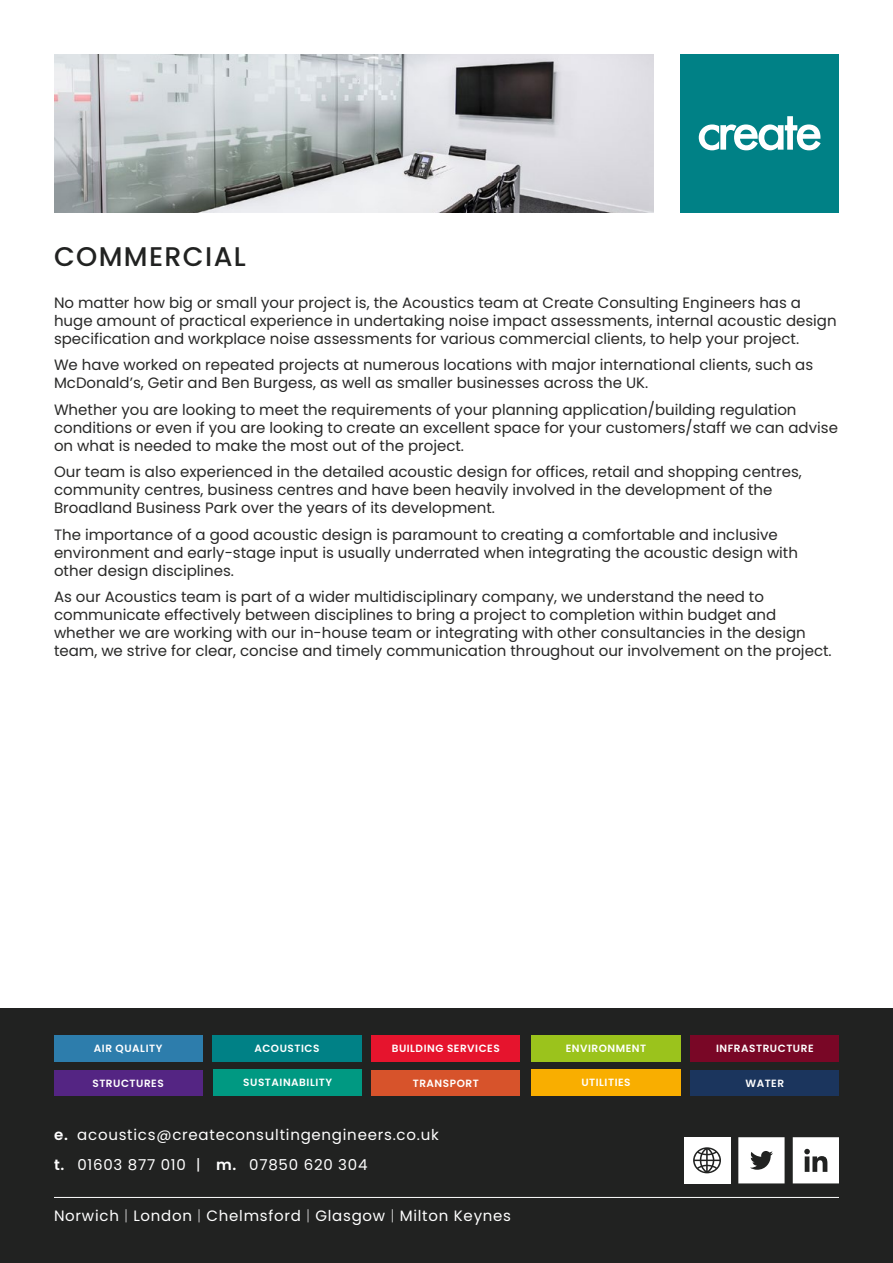
<style>
.page{position:relative;width:893px;height:1263px;background:#fff}
.page>*{position:absolute;margin:0;border:0;box-sizing:border-box;transform-origin:0 0}
.t1{font:500 27px "Poppins";letter-spacing:.05em;color:#212221}
.t2{font:15px/18px "Poppins";color:#282827}
.t3{font:15px/30px "Poppins";letter-spacing:.05em;color:#fff}
.t4{font:600 10.5px "Poppins";letter-spacing:.05em;color:#fff}
.s1{font-weight:600}
.s2{font-weight:200}
</style>
<div class="page">
<div style="left:0;top:1009px;width:893px;height:254px;background:#212221"></div>
<svg style="left:793px;top:1137px;width:46px;height:46px;background:#e2e2e2"></svg>
<hr style="left:54px;top:1197px;width:785px;height:1px;background:#fff">
<div style="left:531px;top:1035px;width:150px;height:27px;background:#9bc31c"></div>
<div style="left:212px;top:1035px;width:150px;height:27px;background:#008186"></div>
<div style="left:372px;top:1035px;width:148px;height:27px;background:#e6142d"></div>
<div style="left:54px;top:1035px;width:148px;height:27px;background:#2d7dac"></div>
<div style="left:691px;top:1035px;width:148px;height:27px;background:#790726"></div>
<div style="left:214px;top:1070px;width:148px;height:26px;background:#009982"></div>
<div style="left:54px;top:1070px;width:148px;height:26px;background:#542583"></div>
<div style="left:691px;top:1070px;width:148px;height:26px;background:#1b355d"></div>
<div style="left:372px;top:1070px;width:148px;height:26px;background:#d7532b"></div>
<div style="left:531px;top:1070px;width:150px;height:26px;background:#f9ae00"></div>
<svg style="left:738px;top:1137px;width:47px;height:46px;background:#dfdfdf"></svg>
<img style="left:54px;top:54px;width:599px;height:159px">
<div style="left:680px;top:54px;width:159px;height:159px;background:#008186"></div>
<svg style="left:699px;top:116px;width:122px;height:34px"></svg>
<div style="left:684px;top:1137px;width:46px;height:46px;background:#fff"></div>
<svg style="left:693px;top:1147px;width:28px;height:26px"></svg>
<h1 class="t1" style="left:54px;top:241px;width:193px">COMMERCIAL</h1>
<p class="t2" style="left:54px;top:293px;width:784px">No matter how big or small your project is, the Acoustics team at Create Consulting Engineers has a huge amount of practical experience in undertaking noise impact assessments, internal acoustic design specification and workplace noise assessments for various commercial clients, to help your project.</p>
<p class="t2" style="left:54px;top:356px;width:761px">We have worked on repeated projects at numerous locations with major international clients, such as<br>McDonald’s, Getir and Ben Burgess, as well as smaller businesses across the UK.</p>
<p class="t2" style="left:54px;top:400px;width:785px">Whether you are looking to meet the requirements of your planning application/building regulation conditions or even if you are looking to create an excellent space for your customers/staff we can advise on what is needed to make the most out of the project.</p>
<p class="t2" style="left:54px;top:463px;width:749px">Our team is also experienced in the detailed acoustic design for offices, retail and shopping centres, community centres, business centres and have been heavily involved in the development of the<br>Broadland Business Park over the years of its development.</p>
<p class="t2" style="left:54px;top:525px;width:745px">The importance of a good acoustic design is paramount to creating a comfortable and inclusive environment and early-stage input is usually underrated when integrating the acoustic design with other design disciplines.</p>
<p class="t2" style="left:54px;top:588px;width:779px">As our Acoustics team is part of a wider multidisciplinary company, we understand the need to communicate effectively between disciplines to bring a project to completion within budget and whether we are working with our in-house team or integrating with other consultancies in the design team, we strive for clear, concise and timely communication throughout our involvement on the project.</p>
<p class="t4" style="left:94px;top:1042px;width:70px">AIR QUALITY</p>
<p class="t4" style="left:254px;top:1042px;width:67px">ACOUSTICS</p>
<p class="t4" style="left:392px;top:1042px;width:110px">BUILDING SERVICES</p>
<p class="t4" style="left:566px;top:1042px;width:82px">ENVIRONMENT</p>
<p class="t4" style="left:716px;top:1042px;width:99px">INFRASTRUCTURE</p>
<p class="t4" style="left:92px;top:1077px;width:73px">STRUCTURES</p>
<p class="t4" style="left:243px;top:1076px;width:90px">SUSTAINABILITY</p>
<p class="t4" style="left:413px;top:1077px;width:68px">TRANSPORT</p>
<p class="t4" style="left:581px;top:1076px;width:51px">UTILITIES</p>
<p class="t4" style="left:745px;top:1077px;width:40px">WATER</p>
<p class="t3" style="left:54px;top:1119px;width:386px"><span class="s1">e.</span> acoustics@createconsultingengineers.co.uk <span class="s1">t.</span> 01603 877 010 | <span class="s1">m.</span> 07850 620 304</p>
<p class="t3" style="left:54px;top:1200px;width:459px">Norwich <span class="s2">|</span> London <span class="s2">|</span> Chelmsford <span class="s2">|</span> Glasgow <span class="s2">|</span> Milton Keynes</p>
</div>
